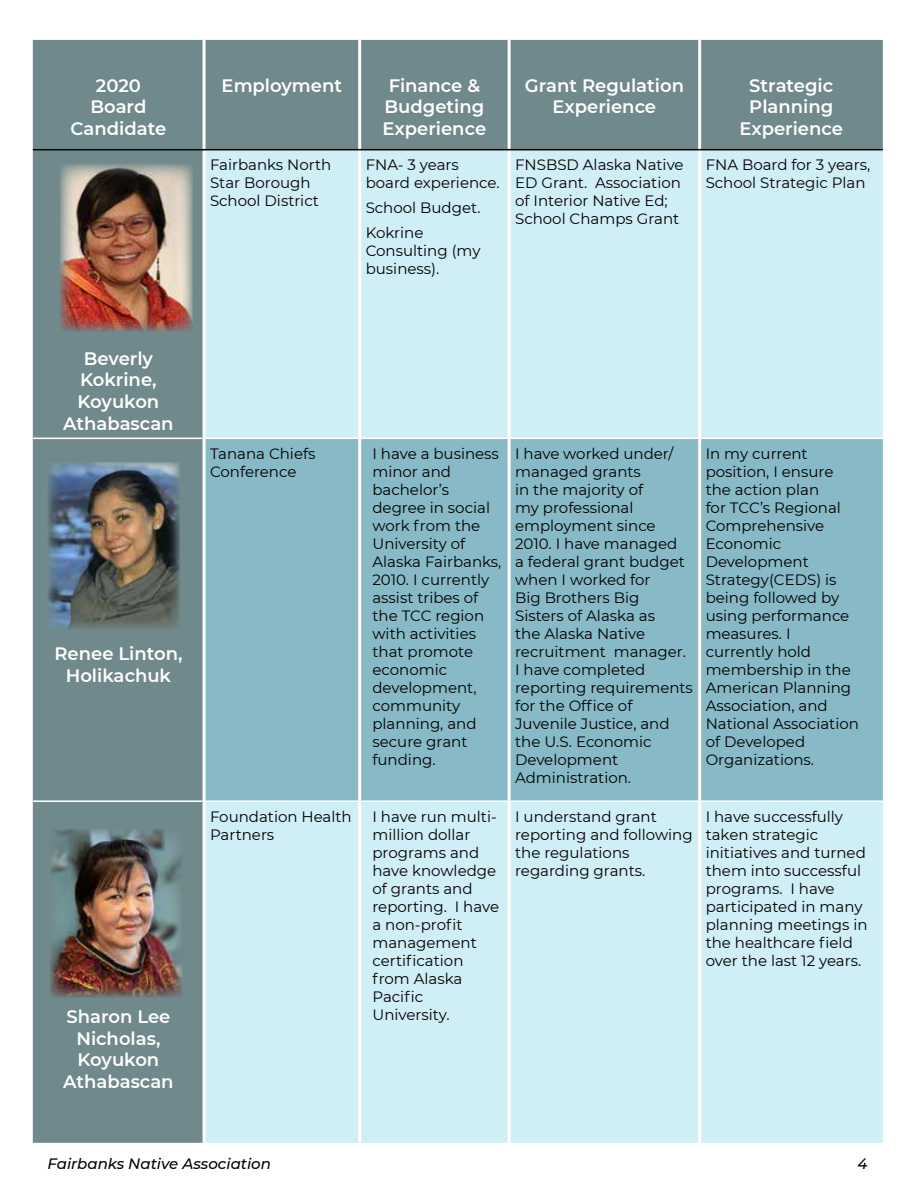
<style>
.page{position:relative;width:918px;height:1188px;background:#fff}
.page>*{position:absolute;margin:0;border:0;box-sizing:border-box;transform-origin:0 0}
.t1{font:600 18px/21.6px "Montserrat";color:#fff;text-align:center}
.t2{font:15px/18px "Montserrat";color:#000}
.t3{font:italic 500 15px "Montserrat";color:#000}
</style>
<div class="page">
<div style="left:33px;top:40px;width:850px;height:109px;background:#70898c"></div>
<div style="left:33px;top:150px;width:170px;height:993px;background:#70898c"></div>
<div style="left:206px;top:150px;width:677px;height:993px;background:#d0eef5"></div>
<div style="left:206px;top:439px;width:677px;height:361px;background:#87bac6"></div>
<hr style="left:33px;top:438px;width:170px;height:1px;background:#fff">
<hr style="left:206px;top:438px;width:152px;height:1px;background:#fff">
<hr style="left:361px;top:438px;width:147px;height:1px;background:#fff">
<hr style="left:511px;top:438px;width:187px;height:1px;background:#fff">
<hr style="left:701px;top:438px;width:182px;height:1px;background:#fff">
<hr style="left:33px;top:800px;width:170px;height:2px;background:#fff">
<hr style="left:206px;top:800px;width:152px;height:2px;background:#fff">
<hr style="left:361px;top:800px;width:147px;height:2px;background:#fff">
<hr style="left:511px;top:800px;width:187px;height:2px;background:#fff">
<hr style="left:701px;top:800px;width:182px;height:2px;background:#fff">
<hr style="left:203px;top:40px;width:3px;height:109px;background:#fff">
<hr style="left:358px;top:40px;width:3px;height:109px;background:#fff">
<hr style="left:508px;top:40px;width:3px;height:109px;background:#fff">
<hr style="left:698px;top:40px;width:3px;height:109px;background:#fff">
<hr style="left:358px;top:150px;width:3px;height:288px;background:#fff">
<hr style="left:508px;top:150px;width:3px;height:288px;background:#fff">
<hr style="left:698px;top:150px;width:3px;height:288px;background:#fff">
<hr style="left:358px;top:438px;width:3px;height:363px;background:#fff">
<hr style="left:508px;top:438px;width:3px;height:363px;background:#fff">
<hr style="left:698px;top:438px;width:3px;height:363px;background:#fff">
<hr style="left:358px;top:801px;width:3px;height:342px;background:#fff">
<hr style="left:508px;top:801px;width:3px;height:342px;background:#fff">
<hr style="left:698px;top:801px;width:3px;height:342px;background:#fff">
<hr style="left:33px;top:149px;width:171px;height:1px;background:#000">
<hr style="left:204px;top:149px;width:156px;height:1px;background:#000">
<hr style="left:360px;top:149px;width:149px;height:1px;background:#000">
<hr style="left:509px;top:149px;width:191px;height:1px;background:#000">
<hr style="left:700px;top:149px;width:183px;height:1px;background:#000">
<img style="left:60px;top:164px;width:133px;height:168px">
<img style="left:48px;top:462px;width:132px;height:168px">
<img style="left:50px;top:829px;width:133px;height:168px">
<p class="t1" style="left:71px;top:74px;width:97px">2020<br>Board<br>Candidate</p>
<p class="t1" style="left:222px;top:74px;width:122px">Employment</p>
<p class="t1" style="left:383px;top:74px;width:105px">Finance &amp;<br>Budgeting<br>Experience</p>
<p class="t1" style="left:525px;top:74px;width:161px">Grant Regulation<br>Experience</p>
<p class="t1" style="left:740px;top:74px;width:105px">Strategic<br>Planning<br>Experience</p>
<p class="t2" style="left:210px;top:155px;width:123px">Fairbanks North<br>Star Borough<br>School District</p>
<p class="t2" style="left:366px;top:155px;width:136px">FNA- 3 years board experience.</p>
<p class="t2" style="left:366px;top:195px;width:116px;line-height:24.8px">School Budget.<br>Kokrine</p>
<p class="t2" style="left:366px;top:241px;width:116px">Consulting (my business).</p>
<p class="t2" style="left:515px;top:155px;width:170px">FNSBSD Alaska Native<br>ED Grant. Association of Interior Native Ed;<br>School Champs Grant</p>
<p class="t2" style="left:706px;top:155px;width:166px">FNA Board for 3 years,<br>School Strategic Plan</p>
<p class="t1" style="left:63px;top:347px;width:112px">Beverly<br>Kokrine,<br>Koyukon<br>Athabascan</p>
<p class="t1" style="left:54px;top:642px;width:130px">Renee Linton,<br>Holikachuk</p>
<p class="t1" style="left:63px;top:1005px;width:112px">Sharon Lee<br>Nicholas,<br>Koyukon<br>Athabascan</p>
<p class="t2" style="left:210px;top:444px;width:107px">Tanana Chiefs<br>Conference</p>
<p class="t2" style="left:372px;top:444px;width:130px">I have a business minor and bachelor’s degree in social work from the<br>University of<br>Alaska Fairbanks,<br>2010. I currently assist tribes of the TCC region with activities that promote economic development, community planning, and secure grant funding.</p>
<p class="t2" style="left:515px;top:444px;width:179px">I have worked under/ managed grants<br>in the majority of<br>my professional employment since<br>2010. I have managed<br>a federal grant budget when I worked for<br>Big Brothers Big<br>Sisters of Alaska as<br>the Alaska Native recruitment manager.<br>I have completed reporting requirements for the Office of<br>Juvenile Justice, and the U.S. Economic<br>Development<br>Administration.</p>
<p class="t2" style="left:706px;top:444px;width:155px">In my current position, I ensure the action plan<br>for TCC’s Regional<br>Comprehensive<br>Economic<br>Development<br>Strategy(CEDS) is being followed by using performance measures. I currently hold membership in the<br>American Planning<br>Association, and<br>National Association of Developed<br>Organizations.</p>
<p class="t2" style="left:210px;top:807px;width:143px">Foundation Health<br>Partners</p>
<p class="t2" style="left:372px;top:807px;width:128px">I have run multi&shy;million dollar programs and have knowledge of grants and reporting. I have a non-profit management certification from Alaska<br>Pacific<br>University.</p>
<p class="t2" style="left:515px;top:807px;width:179px">I understand grant reporting and following the regulations regarding grants.</p>
<p class="t2" style="left:706px;top:807px;width:163px">I have successfully taken strategic initiatives and turned them into successful programs. I have participated in many planning meetings in the healthcare field over the last 12 years.</p>
<p class="t3" style="left:48px;top:1153px;width:225px">Fairbanks Native Association</p>
<p class="t3" style="left:858px;top:1153px;width:12px">4</p>
</div>
